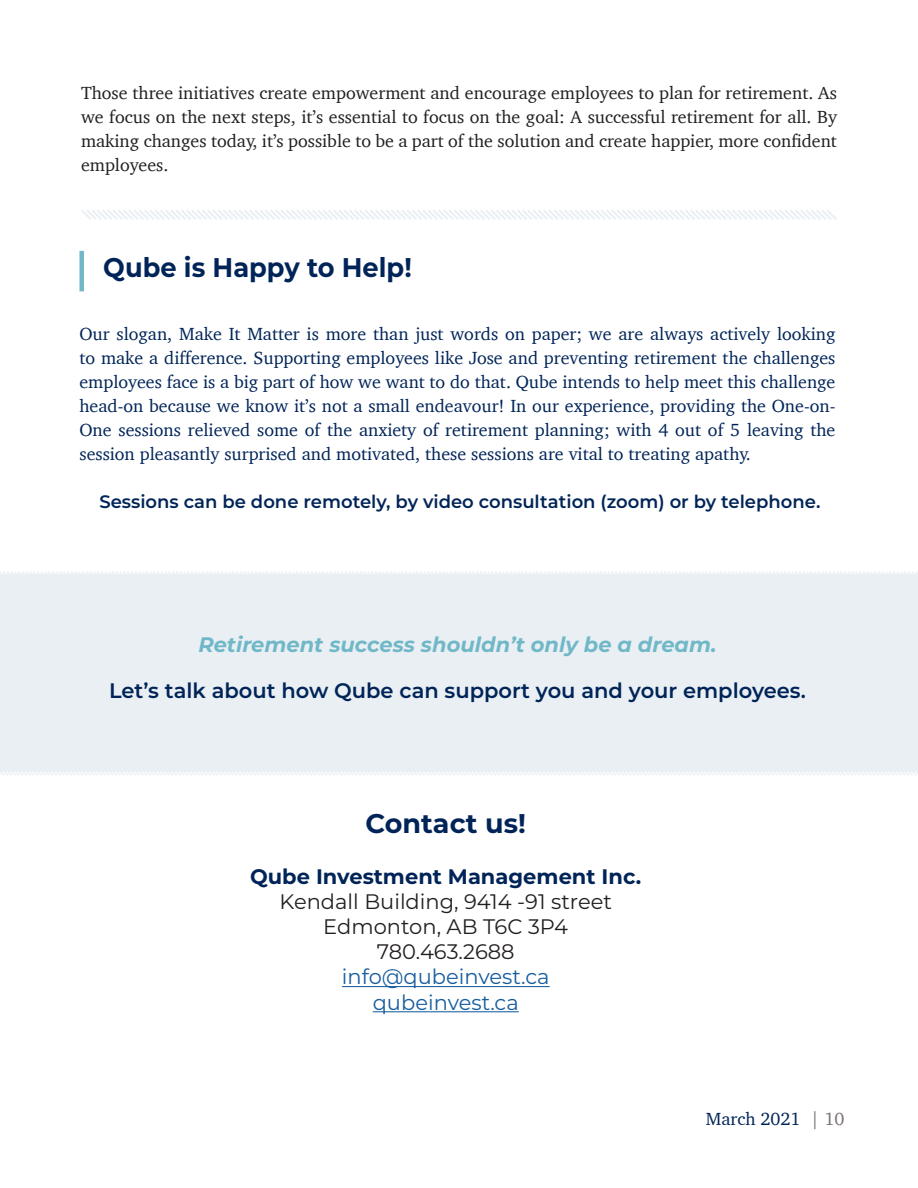
<style>
.page{position:relative;width:918px;height:1188px;background:#fff}
.page>*{position:absolute;margin:0;border:0;box-sizing:border-box;transform-origin:0 0}
.t1{font:700 27px "Montserrat";color:#002458;scale:.95 1}
.t2{font:700 27px "Montserrat";color:#002458}
.t3{font:21px "Montserrat";color:#231f20}
.t4{font:600 21px "Montserrat";color:#002458}
.t5{font:italic 700 21px "Montserrat";color:#70b8c8}
.t6{font:21px "Montserrat";color:#175d9e}
.t7{font:700 21px "Montserrat";color:#002458}
.t8{font:18px/24px "Charter";color:#002458;text-align:justify}
.t9{font:18px/24px "Charter";color:#231f20;text-align:justify}
.t10{font:600 18px "Montserrat";color:#002458}
.s1{color:#79716f}
</style>
<div class="page">
<div style="left:0;top:571px;width:918px;height:205px;background:#e9eff3"></div>
<div style="left:79px;top:251px;width:5px;height:40px;background:#70b8c8"></div>
<hr style="left:342px;top:986px;width:208px;height:1px;background:#175d9e">
<hr style="left:373px;top:1011px;width:146px;height:1px;background:#175d9e">
<svg style="left:81px;top:210px;width:756px;height:10px"></svg>
<p class="t9" style="left:81px;top:80px;width:757px">Those three initiatives create empowerment and encourage employees to plan for retirement. As we focus on the next steps, it’s essential to focus on the goal: A successful retirement for all. By making changes today, it’s possible to be a part of the solution and create happier, more confident employees.</p>
<p class="t1" style="left:103px;top:248px;width:326px">Qube is Happy to Help!</p>
<p class="t8" style="left:79px;top:322px;width:758px">Our slogan, Make It Matter is more than just words on paper; we are always actively looking to make a difference. Supporting employees like Jose and preventing retirement the challenges employees face is a big part of how we want to do that. Qube intends to help meet this challenge head-on because we know it’s not a small endeavour! In our experience, providing the One-on-One sessions relieved some of the anxiety of retirement planning; with 4 out of 5 leaving the session pleasantly surprised and motivated, these sessions are vital to treating apathy.</p>
<p class="t10" style="left:99px;top:489px;width:723px">Sessions can be done remotely, by video consultation (zoom) or by telephone.</p>
<p class="t5" style="left:198px;top:629px;width:520px">Retirement success shouldn’t only be a dream.</p>
<p class="t4" style="left:109px;top:676px;width:698px">Let’s talk about how Qube can support you and your employees.</p>
<p class="t2" style="left:366px;top:804px;width:162px">Contact us!</p>
<p class="t7" style="left:250px;top:861px;width:393px">Qube Investment Management Inc.</p>
<p class="t3" style="left:280px;top:887px;width:334px">Kendall Building, 9414 -91 street</p>
<p class="t3" style="left:323px;top:912px;width:246px">Edmonton, AB T6C 3P4</p>
<p class="t3" style="left:377px;top:937px;width:139px">780.463.2688</p>
<p class="t6" style="left:342px;top:963px;width:209px">info@qubeinvest.ca</p>
<p class="t6" style="left:373px;top:988px;width:148px">qubeinvest.ca</p>
<p class="t8" style="left:706px;top:1106px;width:140px">March 2021 <span class="s1">| 10</span></p>
</div>
